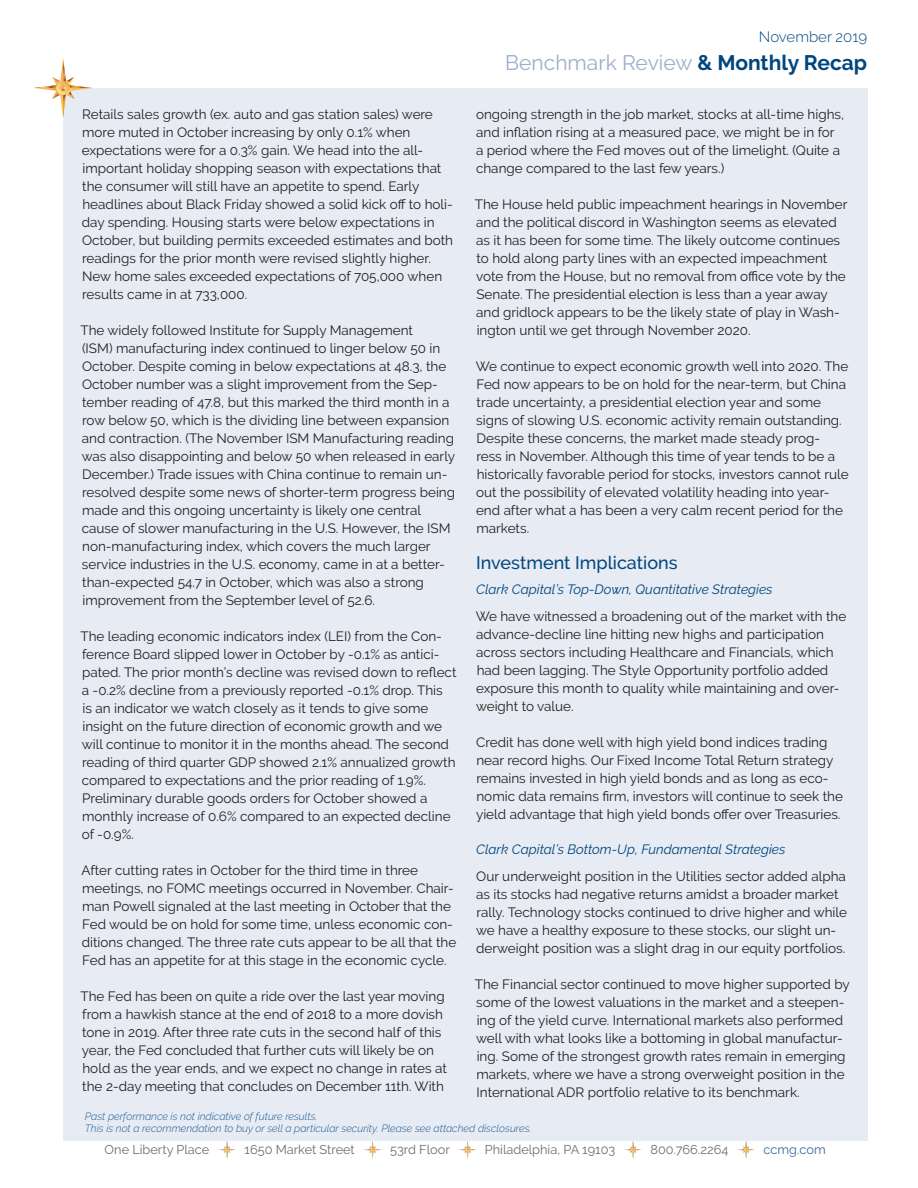
<style>
.page{position:relative;width:918px;height:1188px;background:#fff}
.page>*{position:absolute;margin:0;border:0;box-sizing:border-box;transform-origin:0 0}
.t1{font:21px "Raleway";color:#9caecd}
.New___Body_Text{font:500 18px "Raleway";color:#00467e}
.t2{font:300 15px "Raleway";color:#00467e}
.New___Body_Text-2{font:13.5px/18px "Raleway";color:#231f20}
.New___Body_Text-3{font:italic 13.5px "Raleway";color:#00467e}
.t3{font:12.75px "Raleway";color:#6c6d70}
.t4{font:12.75px "Raleway";color:#3c6a9d}
.t5{font:italic 300 10.5px/12.6px "Raleway";color:#1a5d93}
.s1{font-weight:700;color:#00467e}
</style>
<div class="page">
<div style="left:63px;top:88px;width:804px;height:1052px;background:#e7ebf3"></div>
<svg style="left:34px;top:59px;width:58px;height:58px"></svg>
<img style="left:219px;top:1142px;width:16px;height:15px">
<img style="left:365px;top:1142px;width:15px;height:15px">
<img style="left:459px;top:1142px;width:16px;height:15px">
<img style="left:625px;top:1142px;width:16px;height:15px">
<img style="left:738px;top:1142px;width:16px;height:15px">
<p class="t2" style="left:759px;top:28px;width:110px">November 2019</p>
<p class="New___Body_Text-2" style="left:82px;top:105px;width:373px">Retails sales growth (ex. auto and gas station sales) were more muted in October increasing by only 0.1% when expectations were for a 0.3% gain. We head into the all&shy;important holiday shopping season with expectations that the consumer will still have an appetite to spend. Early headlines about Black Friday showed a solid kick off to holi&shy;day spending. Housing starts were below expectations in October, but building permits exceeded estimates and both readings for the prior month were revised slightly higher.<br>New home sales exceeded expectations of 705,000 when results came in at 733,000.</p>
<p class="New___Body_Text-2" style="left:81px;top:321px;width:376px">The widely followed Institute for Supply Management<br>(ISM) manufacturing index continued to linger below 50 in October. Despite coming in below expectations at 48.3, the October number was a slight improvement from the Sep&shy;tember reading of 47.8, but this marked the third month in a row below 50, which is the dividing line between expansion and contraction. (The November ISM Manufacturing reading was also disappointing and below 50 when released in early December.) Trade issues with China continue to remain un&shy;resolved despite some news of shorter-term progress being made and this ongoing uncertainty is likely one central cause of slower manufacturing in the U.S. However, the ISM non-manufacturing index, which covers the much larger service industries in the U.S. economy, came in at a better&shy;than-expected 54.7 in October, which was also a strong improvement from the September level of 52.6.</p>
<p class="New___Body_Text-2" style="left:81px;top:627px;width:378px">The leading economic indicators index (LEI) from the Con&shy;ference Board slipped lower in October by -0.1% as antici&shy;pated. The prior month’s decline was revised down to reflect a -0.2% decline from a previously reported -0.1% drop. This<br>is an indicator we watch closely as it tends to give some insight on the future direction of economic growth and we will continue to monitor it in the months ahead. The second reading of third quarter GDP showed 2.1% annualized growth compared to expectations and the prior reading of 1.9%.<br>Preliminary durable goods orders for October showed a monthly increase of 0.6% compared to an expected decline of -0.9%.</p>
<p class="New___Body_Text-2" style="left:82px;top:861px;width:376px">After cutting rates in October for the third time in three meetings, no FOMC meetings occurred in November. Chair&shy;man Powell signaled at the last meeting in October that the Fed would be on hold for some time, unless economic con&shy;ditions changed. The three rate cuts appear to be all that the Fed has an appetite for at this stage in the economic cycle.</p>
<p class="New___Body_Text-2" style="left:81px;top:987px;width:368px">The Fed has been on quite a ride over the last year moving from a hawkish stance at the end of 2018 to a more dovish tone in 2019. After three rate cuts in the second half of this year, the Fed concluded that further cuts will likely be on hold as the year ends, and we expect no change in rates at the 2-day meeting that concludes on December 11th. With</p>
<h1 class="t1" style="left:505px;top:51px;width:363px">Benchmark Review <span class="s1">&amp; Monthly Recap</span></h1>
<p class="New___Body_Text-2" style="left:476px;top:105px;width:370px">ongoing strength in the job market, stocks at all-time highs, and inflation rising at a measured pace, we might be in for a period where the Fed moves out of the limelight. (Quite a change compared to the last few years.)</p>
<p class="New___Body_Text-2" style="left:475px;top:195px;width:374px">The House held public impeachment hearings in November and the political discord in Washington seems as elevated as it has been for some time. The likely outcome continues to hold along party lines with an expected impeachment vote from the House, but no removal from office vote by the Senate. The presidential election is less than a year away and gridlock appears to be the likely state of play in Wash&shy;ington until we get through November 2020.</p>
<p class="New___Body_Text-2" style="left:476px;top:357px;width:374px">We continue to expect economic growth well into 2020. The Fed now appears to be on hold for the near-term, but China trade uncertainty, a presidential election year and some signs of slowing U.S. economic activity remain outstanding.<br>Despite these concerns, the market made steady prog-<br>ress in November. Although this time of year tends to be a historically favorable period for stocks, investors cannot rule out the possibility of elevated volatility heading into year&shy;end after what a has been a very calm recent period for the markets.</p>
<p class="New___Body_Text" style="left:476px;top:552px;width:203px">Investment Implications</p>
<p class="New___Body_Text-3" style="left:476px;top:582px;width:298px">Clark Capital’s Top-Down, Quantitative Strategies</p>
<p class="New___Body_Text-2" style="left:476px;top:608px;width:372px">We have witnessed a broadening out of the market with the advance-decline line hitting new highs and participation across sectors including Healthcare and Financials, which had been lagging. The Style Opportunity portfolio added exposure this month to quality while maintaining and over&shy;weight to value.</p>
<p class="New___Body_Text-2" style="left:476px;top:734px;width:369px">Credit has done well with high yield bond indices trading near record highs. Our Fixed Income Total Return strategy remains invested in high yield bonds and as long as eco&shy;nomic data remains firm, investors will continue to seek the yield advantage that high yield bonds offer over Treasuries.</p>
<p class="New___Body_Text-3" style="left:476px;top:841px;width:311px">Clark Capital’s Bottom-Up, Fundamental Strategies</p>
<p class="New___Body_Text-2" style="left:476px;top:867px;width:373px">Our underweight position in the Utilities sector added alpha as its stocks had negative returns amidst a broader market rally. Technology stocks continued to drive higher and while we have a healthy exposure to these stocks, our slight un&shy;derweight position was a slight drag in our equity portfolios.</p>
<p class="New___Body_Text-2" style="left:475px;top:975px;width:376px">The Financial sector continued to move higher supported by some of the lowest valuations in the market and a steepen&shy;ing of the yield curve. International markets also performed well with what looks like a bottoming in global manufactur&shy;ing. Some of the strongest growth rates remain in emerging markets, where we have a strong overweight position in the International ADR portfolio relative to its benchmark.</p>
<p class="t5" style="left:85px;top:1110px;width:448px">Past performance is not indicative of future results.<br>This is not a recommendation to buy or sell a particular security. Please see attached disclosures.</p>
<p class="t3" style="left:105px;top:1142px;width:106px">One Liberty Place</p>
<p class="t3" style="left:245px;top:1142px;width:112px">1650 Market Street</p>
<p class="t3" style="left:390px;top:1142px;width:61px">53rd Floor</p>
<p class="t3" style="left:485px;top:1142px;width:132px">Philadelphia, PA 19103</p>
<p class="t3" style="left:651px;top:1142px;width:79px">800.766.2264</p>
<p class="t4" style="left:764px;top:1142px;width:64px">ccmg.com</p>
</div>
